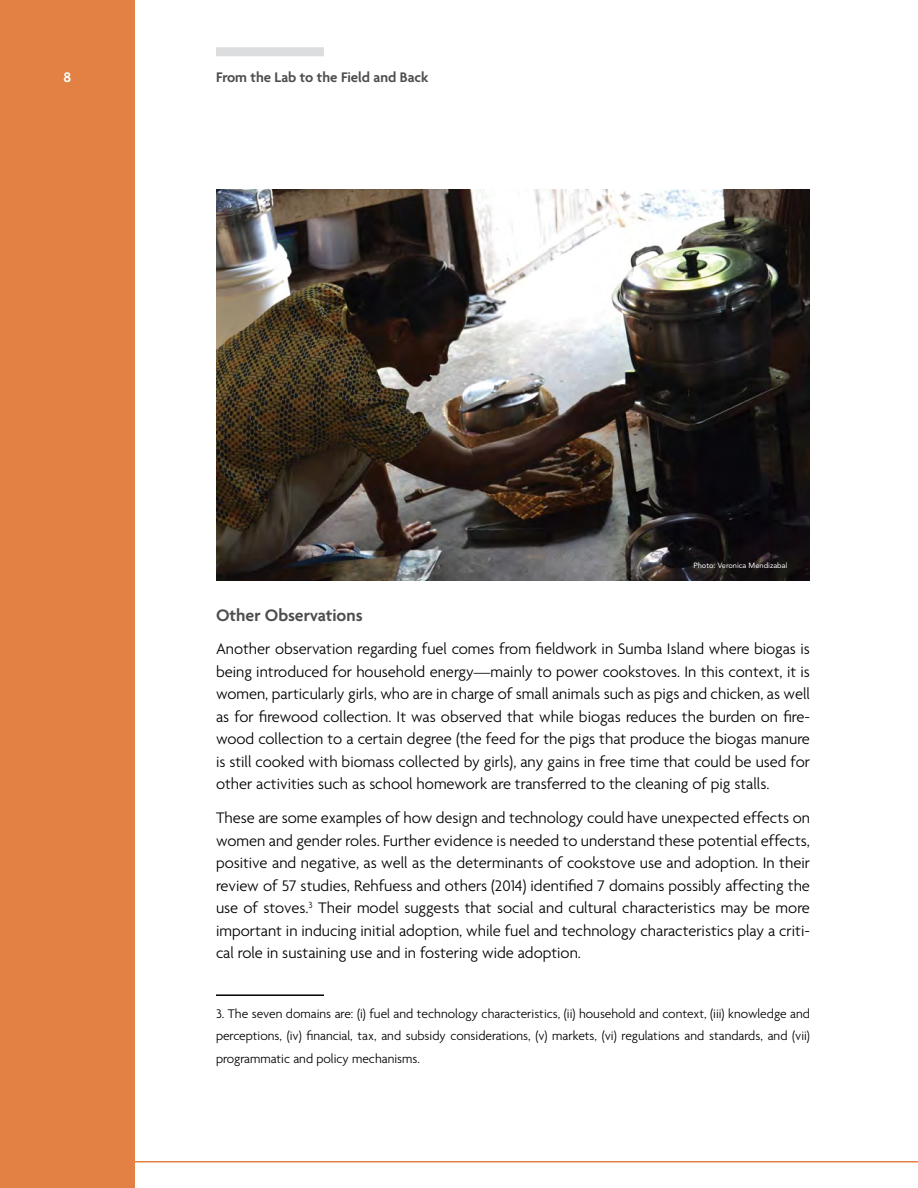
<style>
.page{position:relative;width:918px;height:1188px;background:#fff}
.page>*{position:absolute;margin:0;border:0;box-sizing:border-box;transform-origin:0 0}
.t1{font:600 18px "Agenda";color:#4d4d4f}
.t2{font:300 16.5px/22.5px "Agenda";color:#000;text-align:justify}
.t3{font:600 15px "Agenda";color:#4d4d4f}
.t4{font:600 15px "Agenda";color:#fff}
.t5{font:300 13.5px/22.5px "Agenda";color:#000;text-align:justify}
.t6{font:7.5px "Avenir";color:#fff}
</style>
<div class="page">
<hr style="left:0;top:1161px;width:918px;height:1px;background:#e28143">
<div style="left:216px;top:47px;width:108px;height:9px;background:#dcddde"></div>
<div style="left:0;top:0;width:135px;height:1188px;background:#e28143"></div>
<hr style="left:216px;top:994px;width:108px;height:2px;background:#000">
<img style="left:216px;top:189px;width:594px;height:391px">
<p class="t4" style="left:64px;top:68px;width:9px">8</p>
<p class="t3" style="left:216px;top:68px;width:214px">From the Lab to the Field and Back</p>
<p class="t6" style="left:693px;top:561px;width:96px">Photo: Veronica Mendizabal</p>
<p class="t1" style="left:216px;top:604px;width:148px">Other Observations</p>
<p class="t2" style="left:216px;top:637px;width:596px">Another observation regarding fuel comes from fieldwork in Sumba Island where biogas is being introduced for household energy—mainly to power cookstoves. In this context, it is women, particularly girls, who are in charge of small animals such as pigs and chicken, as well as for firewood collection. It was observed that while biogas reduces the burden on fire&shy;wood collection to a certain degree (the feed for the pigs that produce the biogas manure is still cooked with biomass collected by girls), any gains in free time that could be used for other activities such as school homework are transferred to the cleaning of pig stalls.</p>
<p class="t2" style="left:216px;top:806px;width:596px">These are some examples of how design and technology could have unexpected effects on women and gender roles. Further evidence is needed to understand these potential effects, positive and negative, as well as the determinants of cookstove use and adoption. In their review of 57 studies, Rehfuess and others (2014) identified 7 domains possibly affecting the use of stoves.<sup>3</sup> Their model suggests that social and cultural characteristics may be more important in inducing initial adoption, while fuel and technology characteristics play a criti&shy;cal role in sustaining use and in fostering wide adoption.</p>
<p class="t5" style="left:216px;top:1002px;width:596px">3. The seven domains are: (i) fuel and technology characteristics, (ii) household and context, (iii) knowledge and perceptions, (iv) financial, tax, and subsidy considerations, (v) markets, (vi) regulations and standards, and (vii) programmatic and policy mechanisms.</p>
</div>
